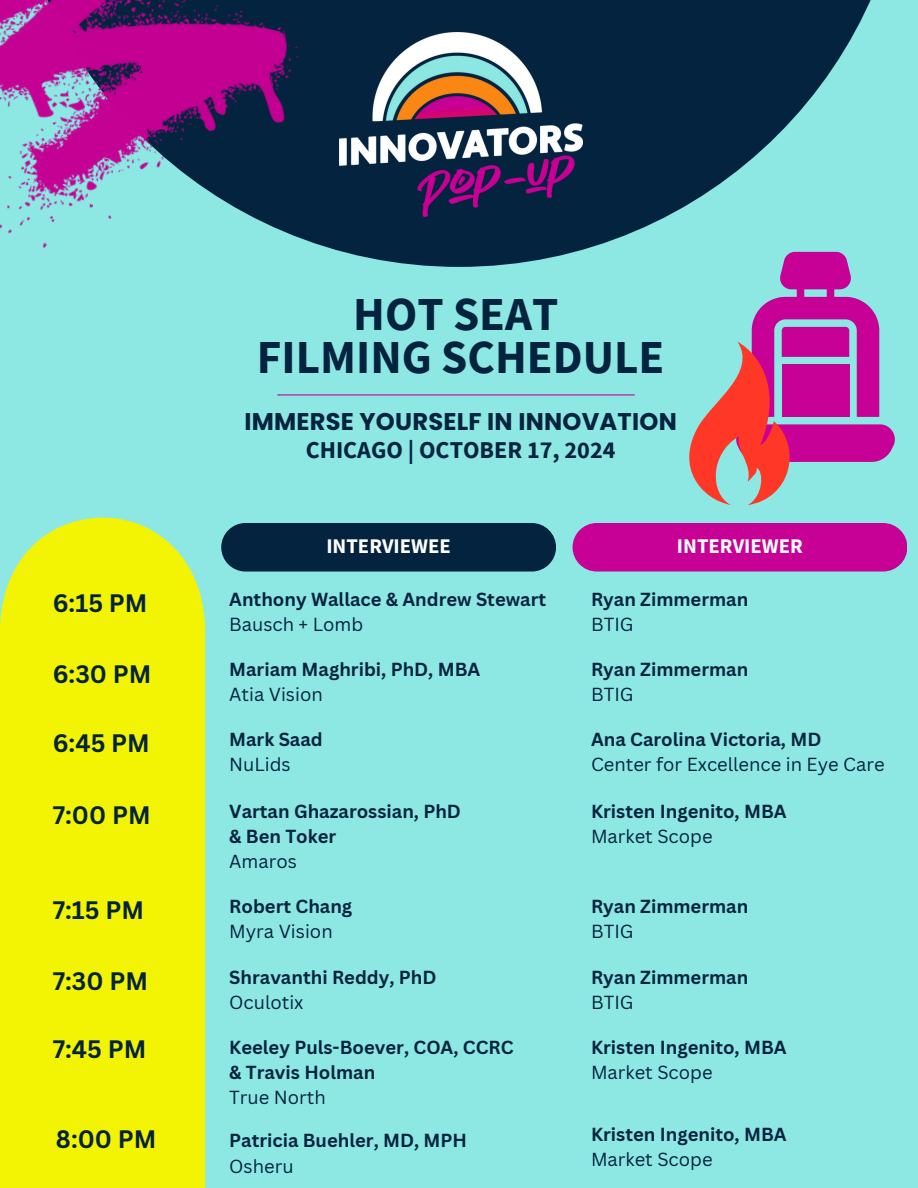
<style>
.page{position:relative;width:918px;height:1188px;background:#8de8e3}
.page>*{position:absolute;margin:0;border:0;box-sizing:border-box;transform-origin:0 0}
.t1{font:700 47.25px/42.5px "Source Sans Pro";color:#04233f;text-align:center}
.t2{font:700 24.6px "Canva Sans";color:#04233f}
.t3{font:700 24.15px "Poppins";letter-spacing:.01em;color:#04233f}
.t4{font:700 24.15px "Source Sans Pro";color:#04233f}
.t5{font:700 20.85px "Source Sans Pro";color:#fff}
.t6{font:700 18.45px/25px "Canva Sans";color:#04233f}
.t7{font:18.45px "Canva Sans";color:#04233f}
</style>
<div class="page">
<svg style="left:429px;top:0;width:442px;height:267px;fill:#04233f"></svg>
<img style="left:429px;top:32px;width:153px;height:185px">
<img style="left:0;top:0;width:429px;height:266px">
<hr style="left:277px;top:394px;width:358px;height:2px;background:#c70096">
<div style="left:221px;top:523px;width:335px;height:49px;background:#04233f;border-radius:24px"></div>
<div style="left:573px;top:523px;width:334px;height:49px;background:#c70096;border-radius:24px"></div>
<svg style="left:674px;top:252px;width:221px;height:253px"></svg>
<div style="left:0;top:518px;width:205px;height:670px;background:#f3f403"></div>
<p class="t1" style="left:257px;top:292px;width:409px">HOT SEAT<br>FILMING SCHEDULE</p>
<p class="t3" style="left:244px;top:404px;width:434px">IMMERSE YOURSELF IN INNOVATION</p>
<h1 class="t4" style="left:306px;top:434px;width:311px">CHICAGO | OCTOBER 17, 2024</h1>
<p class="t2" style="left:53px;top:586px;width:96px">6:15 PM</p>
<h2 class="t5" style="left:326px;top:533px;width:126px">INTERVIEWEE</h2>
<h2 class="t5" style="left:677px;top:533px;width:127px">INTERVIEWER</h2>
<h2 class="t6" style="left:229px;top:586px;width:318px">Anthony Wallace &amp; Andrew Stewart</h2>
<h2 class="t7" style="left:229px;top:611px;width:135px">Bausch + Lomb</h2>
<h2 class="t6" style="left:591px;top:586px;width:159px">Ryan Zimmerman</h2>
<h2 class="t7" style="left:591px;top:611px;width:44px">BTIG</h2>
<p class="t2" style="left:53px;top:656px;width:100px">6:30 PM</p>
<h3 class="t6" style="left:229px;top:657px;width:253px">Mariam Maghribi, PhD, MBA</h3>
<p class="t7" style="left:229px;top:682px;width:95px">Atia Vision</p>
<p class="t6" style="left:591px;top:657px;width:159px">Ryan Zimmerman</p>
<p class="t7" style="left:591px;top:682px;width:44px">BTIG</p>
<p class="t2" style="left:53px;top:726px;width:99px">6:45 PM</p>
<h2 class="t6" style="left:229px;top:727px;width:95px">Mark Saad</h2>
<h2 class="t7" style="left:229px;top:752px;width:63px">NuLids</h2>
<h2 class="t6" style="left:591px;top:727px;width:232px">Ana Carolina Victoria, MD</h2>
<h2 class="t7" style="left:591px;top:752px;width:295px">Center for Excellence in Eye Care</h2>
<p class="t2" style="left:53px;top:797px;width:99px">7:00 PM</p>
<p class="t6" style="left:229px;top:798px;width:233px">Vartan Ghazarossian, PhD &amp; Ben Toker</p>
<p class="t7" style="left:229px;top:848px;width:69px">Amaros</p>
<p class="t6" style="left:591px;top:798px;width:197px">Kristen Ingenito, MBA</p>
<p class="t7" style="left:591px;top:823px;width:123px">Market Scope</p>
<p class="t2" style="left:53px;top:893px;width:93px">7:15 PM</p>
<p class="t6" style="left:229px;top:894px;width:125px">Robert Chang</p>
<p class="t7" style="left:229px;top:919px;width:105px">Myra Vision</p>
<p class="t6" style="left:591px;top:894px;width:159px">Ryan Zimmerman</p>
<p class="t7" style="left:591px;top:919px;width:44px">BTIG</p>
<p class="t2" style="left:53px;top:964px;width:97px">7:30 PM</p>
<p class="t6" style="left:229px;top:964px;width:209px">Shravanthi Reddy, PhD</p>
<p class="t7" style="left:229px;top:989px;width:76px">Oculotix</p>
<p class="t6" style="left:591px;top:964px;width:159px">Ryan Zimmerman</p>
<p class="t7" style="left:591px;top:989px;width:44px">BTIG</p>
<p class="t2" style="left:53px;top:1032px;width:95px">7:45 PM</p>
<p class="t6" style="left:229px;top:1034px;width:286px">Keeley Puls-Boever, COA, CCRC</p>
<p class="t6" style="left:229px;top:1059px;width:148px">&amp; Travis Holman</p>
<h3 class="t7" style="left:229px;top:1085px;width:98px">True North</h3>
<p class="t6" style="left:591px;top:1034px;width:197px">Kristen Ingenito, MBA</p>
<p class="t7" style="left:591px;top:1059px;width:123px">Market Scope</p>
<p class="t2" style="left:56px;top:1121px;width:102px">8:00 PM</p>
<p class="t6" style="left:229px;top:1128px;width:239px">Patricia Buehler, MD, MPH</p>
<p class="t7" style="left:229px;top:1153px;width:66px">Osheru</p>
<p class="t6" style="left:591px;top:1122px;width:197px">Kristen Ingenito, MBA</p>
<p class="t7" style="left:591px;top:1147px;width:123px">Market Scope</p>
</div>
